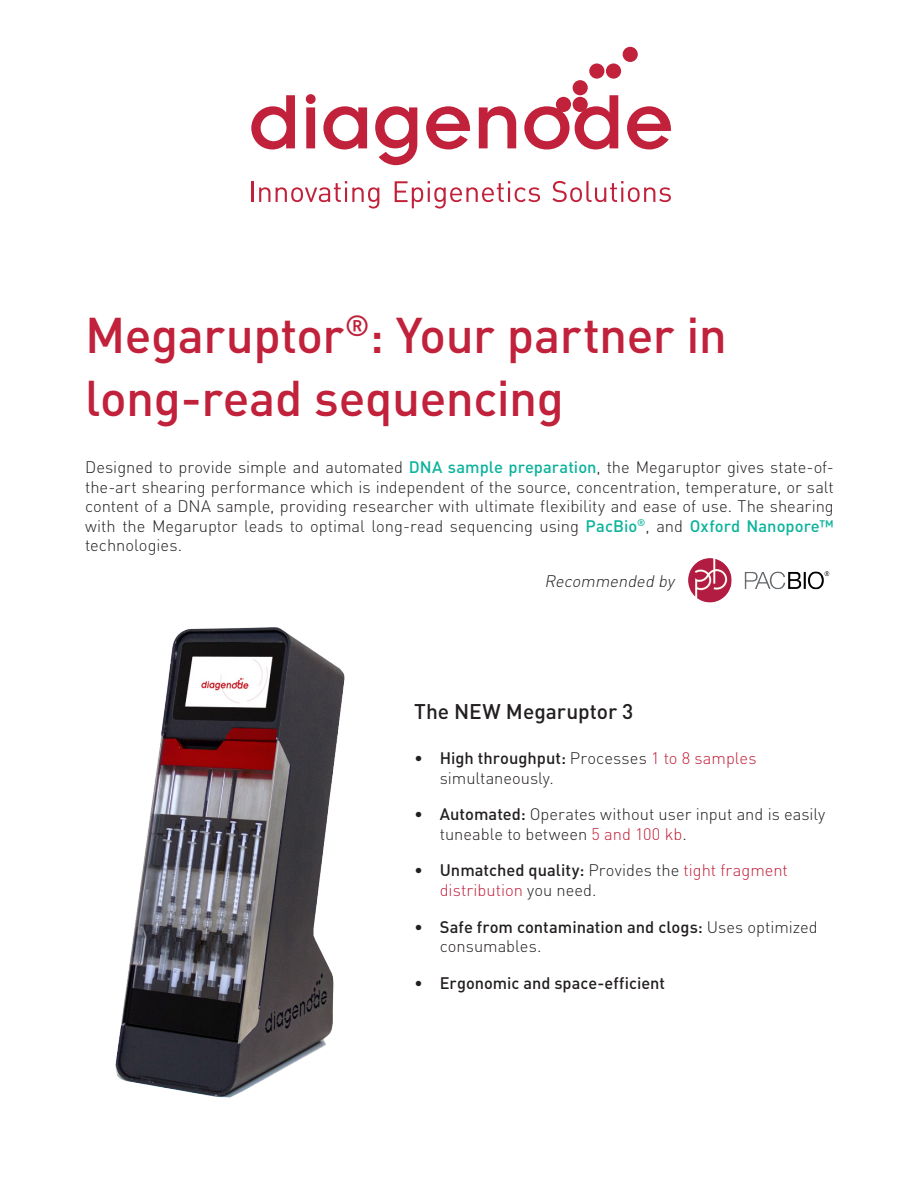
<style>
.page{position:relative;width:919px;height:1187px;background:#fff}
.page>*{position:absolute;margin:0;border:0;box-sizing:border-box;transform-origin:0 0}
.T1{font:500 49.5px/63px "DIN";letter-spacing:-.01em;color:#c1213a}
.text_bullets{font:500 21px "DIN";letter-spacing:-.005em;color:#231f20}
.BODY{font:300 16.5px/19.5px "DIN";color:#231f20}
.t1{font:500 16.5px/19.5px "DIN";color:#231f20}
.t2{font:300 16.5px/19.5px "DIN";color:#c1213a}
.BODY-2{font:italic 300 16.5px "DIN";color:#231f20}
.s1{font-weight:500;color:#0cb39c}
.s2{font-weight:500}
.s3{color:#c1213a}
.s4{color:#231f20}
.s5{font-weight:500;color:#231f20}
.s6{font-weight:300}
</style>
<div class="page">
<img style="left:115px;top:627px;width:230px;height:471px">
<div style="left:572px;top:80px;width:15px;height:15px;background:#c1213a;border-radius:50%"></div>
<div style="left:589px;top:63px;width:15px;height:16px;background:#c1213a;border-radius:50%"></div>
<div style="left:606px;top:63px;width:15px;height:16px;background:#c1213a;border-radius:50%"></div>
<div style="left:622px;top:47px;width:15px;height:15px;background:#c1213a;border-radius:50%"></div>
<svg style="left:251px;top:95px;width:44px;height:54px"></svg>
<svg style="left:306px;top:94px;width:9px;height:54px"></svg>
<svg style="left:323px;top:106px;width:44px;height:43px"></svg>
<svg style="left:375px;top:106px;width:42px;height:59px"></svg>
<svg style="left:426px;top:106px;width:44px;height:43px"></svg>
<svg style="left:479px;top:106px;width:37px;height:42px"></svg>
<svg style="left:524px;top:95px;width:94px;height:54px"></svg>
<svg style="left:627px;top:106px;width:44px;height:43px"></svg>
<hr style="left:251px;top:181px;width:2px;height:21px;background:#c1213a">
<svg style="left:259px;top:181px;width:120px;height:27px"></svg>
<svg style="left:394px;top:181px;width:146px;height:27px"></svg>
<svg style="left:552px;top:181px;width:118px;height:21px"></svg>
<img style="left:688px;top:558px;width:142px;height:45px">
<p class="T1" style="left:85px;top:301px;width:643px">Megaruptor<sup>®</sup>: Your partner in long-read sequencing</p>
<p class="BODY" style="left:85px;top:457px;width:750px;text-align:justify">Designed to provide simple and automated <span class="s1">DNA sample preparation</span>, the Megaruptor gives state-of&shy;the-art shearing performance which is independent of the source, concentration, temperature, or salt content of a DNA sample, providing researcher with ultimate flexibility and ease of use. The shearing with the Megaruptor leads to optimal long-read sequencing using <span class="s1">PacBio</span><sup>®</sup>, and <span class="s1">Oxford Nanopore™ </span>technologies.</p>
<p class="BODY-2" style="left:544px;top:571px;width:135px">Recommended by</p>
<p class="text_bullets" style="left:414px;top:698px;width:221px">The NEW Megaruptor 3</p>
<p class="BODY" style="left:440px;top:748px;width:318px;text-indent:-26px">• <span class="s2">High throughput:</span> Processes <span class="s3">1 to 8 samples </span>simultaneously.</p>
<p class="BODY" style="left:440px;top:804px;width:387px;text-indent:-26px">• <span class="s2">Automated:</span> Operates without user input and is easily tuneable to between <span class="s3">5 and 100 kb</span>.</p>
<p class="t2" style="left:440px;top:860px;width:349px;text-indent:-26px"><span class="s4">•</span> <span class="s5">Unmatched quality:</span> <span class="s4">Provides the</span> tight fragment distribution <span class="s4">you need.</span></p>
<p class="t1" style="left:440px;top:916px;width:379px;text-indent:-26px"><span class="s6">•</span> Safe from contamination and clogs: <span class="s6">Uses optimized consumables.</span></p>
<p class="t1" style="left:414px;top:972px;width:252px"><span class="s6">•</span> Ergonomic and space-efficient</p>
</div>
